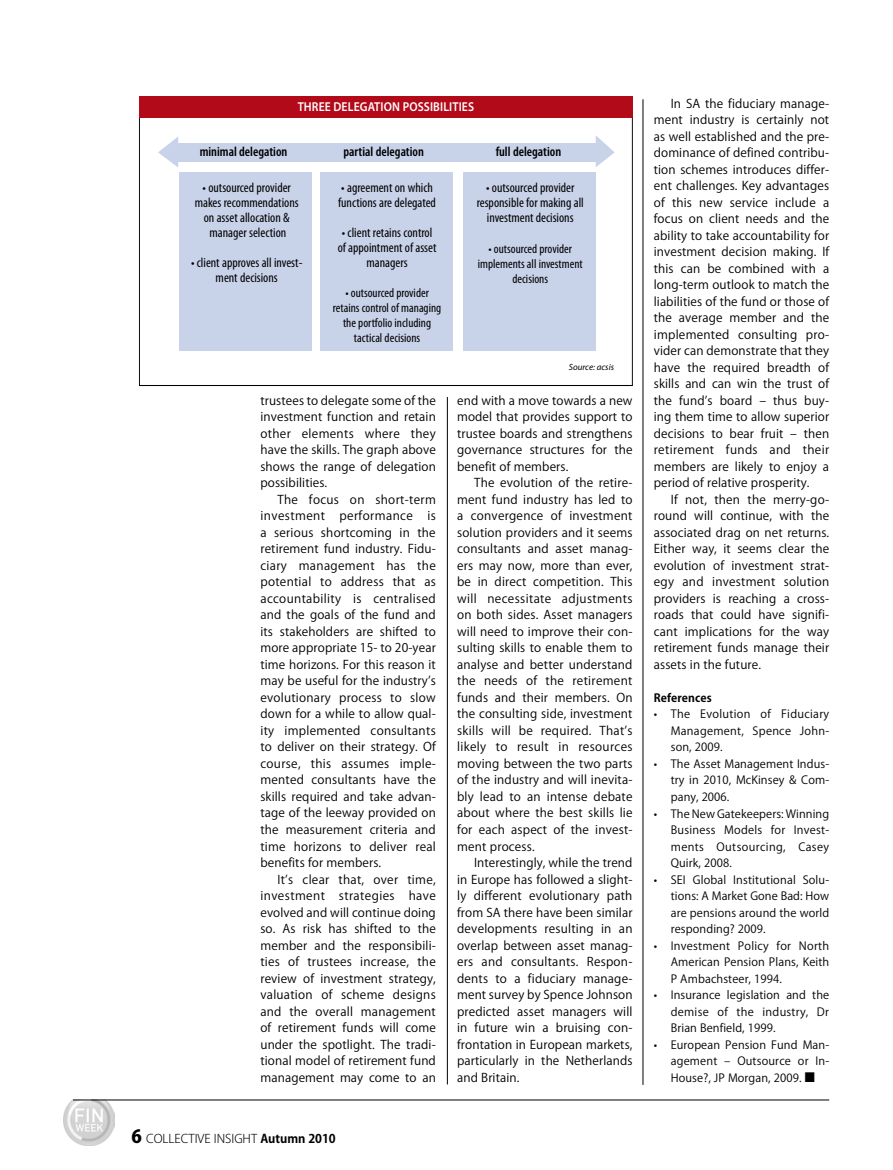
<style>
.page{position:relative;width:893px;height:1170px;background:#fff}
.page>*{position:absolute;margin:0;border:0;box-sizing:border-box;transform-origin:0 0}
.t1{font:condensed 13.5px/15px "Myriad Pro";color:#000;text-align:center}
.t2{font:600 condensed 13.5px "Myriad Pro";color:#000}
.t3{font:600 12.9px "Myriad Pro";letter-spacing:.01em;color:#fff;scale:.91 1}
.t4{font:condensed 12.75px/15px "Myriad Pro";color:#000;text-align:center}
.t5{font:12px/16.5px "Koz Go Pro";letter-spacing:.01em;color:#000;text-align:justify}
.t6{font:300 12px "Koz Go Pro";color:#000}
.t7{font:11.25px/16.5px "Koz Go Pro";letter-spacing:.01em;color:#000;text-align:justify}
.t8{font:700 11.25px "Koz Go Pro";letter-spacing:.01em;color:#000}
.t9{font:italic 9px "Myriad Pro";color:#000}
.s1{font-weight:800;font-size:18px}
.s2{font-weight:700}
</style>
<div class="page">
<hr style="left:447px;top:397px;width:1px;height:687px;background:#000">
<hr style="left:643px;top:99px;width:1px;height:985px;background:#000">
<img style="left:63px;top:1099px;width:52px;height:46px">
<hr style="left:73px;top:1099px;width:756px;height:1px;background:#000">
<div style="left:139px;top:96px;width:493px;height:22px;background:#b20a19"></div>
<div style="left:178px;top:143px;width:418px;height:19px;background:#c8d2e9"></div>
<svg style="left:158px;top:137px;width:20px;height:30px"></svg>
<svg style="left:596px;top:136px;width:19px;height:31px"></svg>
<div style="left:179px;top:172px;width:132px;height:178px;background:#c8d2e9"></div>
<div style="left:321px;top:172px;width:132px;height:179px;background:#c8d2e9"></div>
<div style="left:464px;top:172px;width:132px;height:178px;background:#c8d2e9"></div>
<p class="t3" style="left:298px;top:98px;width:48px">THREE DELEGAT</p>
<p class="t3" style="left:381px;top:98px;width:104px">ION POSSIBILITIES</p>
<p class="t2" style="left:200px;top:143px;width:89px">minimal delegation</p>
<p class="t2" style="left:344px;top:143px;width:82px">partial delegation</p>
<p class="t2" style="left:496px;top:143px;width:67px">full delegation</p>
<p class="t1" style="left:195px;top:179px;width:105px">• outsourced provider makes recommendations on asset allocation &amp; manager selection</p>
<p class="t1" style="left:191px;top:254px;width:113px">• client approves all invest&shy;ment decisions</p>
<p class="t1" style="left:338px;top:180px;width:99px;text-align:left">• agreement on which functions are delegated</p>
<p class="t1" style="left:338px;top:225px;width:100px">• client retains control of appointment of asset managers</p>
<p class="t4" style="left:333px;top:285px;width:110px">• outsourced provider retains control of managing the portfolio including tactical decisions</p>
<p class="t1" style="left:477px;top:180px;width:109px">• outsourced provider responsible for making all investment decisions</p>
<p class="t4" style="left:478px;top:240px;width:106px">• outsourced provider implements all investment decisions</p>
<p class="t5" style="left:260px;top:392px;width:177px">trustees to delegate some of the investment function and retain other elements where they have the skills. The graph above shows the range of delegation possibilities.</p>
<p class="t5" style="left:260px;top:491px;width:177px;text-indent:17px">The focus on short-term investment performance is a serious shortcoming in the retirement fund industry. Fidu&shy;ciary management has the potential to address that as accountability is centralised and the goals of the fund and its stakeholders are shifted to more appropriate 15- to 20-year time horizons. For this reason it may be useful for the industry’s evolutionary process to slow down for a while to allow qual&shy;ity implemented consultants to deliver on their strategy. Of course, this assumes imple&shy;mented consultants have the skills required and take advan&shy;tage of the leeway provided on the measurement criteria and time horizons to deliver real benefits for members.</p>
<p class="t5" style="left:260px;top:871px;width:177px;text-indent:17px">It’s clear that, over time, investment strategies have evolved and will continue doing so. As risk has shifted to the member and the responsibili&shy;ties of trustees increase, the review of investment strategy, valuation of scheme designs and the overall management of retirement funds will come under the spotlight. The tradi&shy;tional model of retirement fund management may come to an</p>
<p class="t6" style="left:132px;top:1130px;width:206px"><span class="s1">6</span> COLLECTIVE INSIGHT <span class="s2">Autumn 2010</span></p>
<p class="t9" style="left:569px;top:361px;width:47px">Source: acsis</p>
<p class="t5" style="left:457px;top:392px;width:177px">end with a move towards a new model that provides support to trustee boards and strengthens governance structures for the benefit of members.</p>
<p class="t5" style="left:457px;top:475px;width:177px;text-indent:17px">The evolution of the retire&shy;ment fund industry has led to a convergence of investment solution providers and it seems consultants and asset manag&shy;ers may now, more than ever, be in direct competition. This will necessitate adjustments on both sides. Asset managers will need to improve their con&shy;sulting skills to enable them to analyse and better understand the needs of the retirement funds and their members. On the consulting side, investment skills will be required. That’s likely to result in resources moving between the two parts of the industry and will inevita&shy;bly lead to an intense debate about where the best skills lie for each aspect of the invest&shy;ment process.</p>
<p class="t5" style="left:457px;top:854px;width:177px;text-indent:17px">Interestingly, while the trend in Europe has followed a slight&shy;ly different evolutionary path from SA there have been similar developments resulting in an overlap between asset manag&shy;ers and consultants. Respon&shy;dents to a fiduciary manage&shy;ment survey by Spence Johnson predicted asset managers will in future win a bruising con&shy;frontation in European markets, particularly in the Netherlands and Britain.</p>
<p class="t5" style="left:654px;top:95px;width:177px;text-indent:17px">In SA the fiduciary manage&shy;ment industry is certainly not as well established and the pre&shy;dominance of defined contribu&shy;tion schemes introduces differ&shy;ent challenges. Key advantages of this new service include a focus on client needs and the ability to take accountability for investment decision making. If this can be combined with a long-term outlook to match the liabilities of the fund or those of the average member and the implemented consulting pro&shy;vider can demonstrate that they have the required breadth of skills and can win the trust of the fund’s board – thus buy&shy;ing them time to allow superior decisions to bear fruit – then retirement funds and their members are likely to enjoy a period of relative prosperity.</p>
<p class="t5" style="left:654px;top:491px;width:177px;text-indent:17px">If not, then the merry-go&shy;round will continue, with the associated drag on net returns.<br>Either way, it seems clear the evolution of investment strat&shy;egy and investment solution providers is reaching a cross&shy;roads that could have signifi&shy;cant implications for the way retirement funds manage their assets in the future.</p>
<p class="t8" style="left:654px;top:690px;width:60px">References</p>
<p class="t7" style="left:671px;top:706px;width:160px;text-indent:-17px">• The Evolution of Fiduciary Management, Spence John&shy;son, 2009.</p>
<p class="t7" style="left:671px;top:755px;width:160px;text-indent:-17px">• The Asset Management Indus&shy;try in 2010, McKinsey &amp; Com&shy;pany, 2006.</p>
<p class="t7" style="left:671px;top:805px;width:160px;text-indent:-17px">• The New Gatekeepers: Winning Business Models for Invest&shy;ments Outsourcing, Casey Quirk, 2008.</p>
<p class="t7" style="left:671px;top:871px;width:160px;text-indent:-17px">• SEI Global Institutional Solu&shy;tions: A Market Gone Bad: How are pensions around the world responding? 2009.</p>
<p class="t7" style="left:671px;top:937px;width:160px;text-indent:-17px">• Investment Policy for North American Pension Plans, Keith P Ambachsteer, 1994.</p>
<p class="t7" style="left:671px;top:986px;width:160px;text-indent:-17px">• Insurance legislation and the demise of the industry, Dr Brian Benfield, 1999.</p>
<p class="t7" style="left:671px;top:1036px;width:160px;text-indent:-17px">• European Pension Fund Man&shy;agement – Outsource or In-House?, JP Morgan, 2009. ■</p>
</div>
